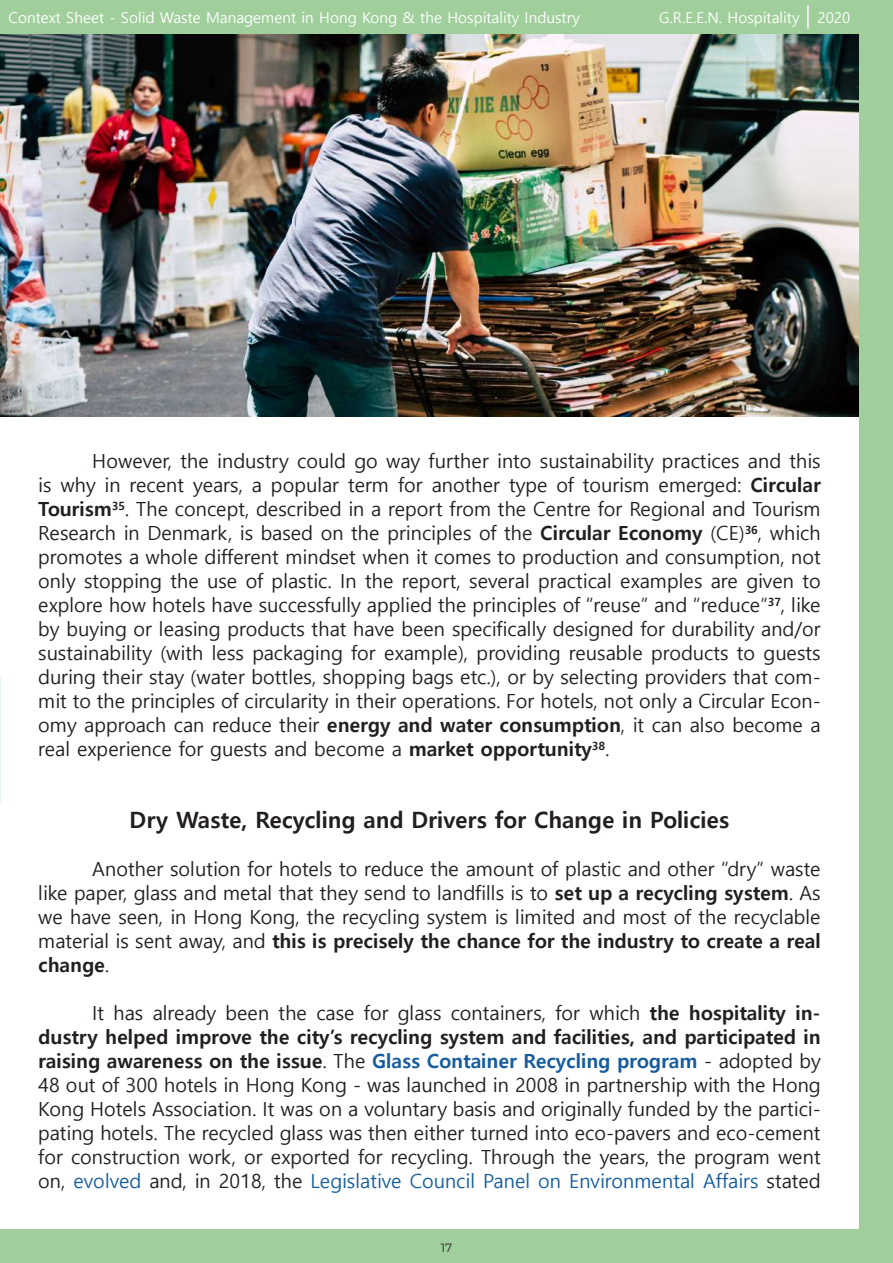
<style>
.page{position:relative;width:893px;height:1263px;background:#a0cf9c}
.page>*{position:absolute;margin:0;border:0;box-sizing:border-box;transform-origin:0 0}
.t1{font:700 22.5px "Malgun Gothic";color:#231f20}
.t2{font:19.5px/24px "Malgun Gothic";color:#231f20;text-align:justify}
.t3{font:15px "Malgun Gothic";color:#fff}
.t4{font:12px "Montserrat";color:#231f20}
.s1{font-weight:700}
.s2{font-weight:700;color:#175d9e}
.s3{color:#175d9e}
</style>
<div class="page">
<hr style="left:807px;top:5px;width:2px;height:24px;background:#fff">
<div style="left:0;top:34px;width:859px;height:1195px;background:#fff"></div>
<img style="left:0;top:34px;width:859px;height:383px">
<p class="t3" style="left:9px;top:9px;width:573px">Context Sheet - Solid Waste Management in Hong Kong &amp; the Hospitality Industry</p>
<p class="t3" style="left:659px;top:9px;width:193px">G.R.E.E.N. Hospitality 2020</p>
<p class="t2" style="left:38px;top:450px;width:784px;text-indent:54px">However, the industry could go way further into sustainability practices and this is why in recent years, a popular term for another type of tourism emerged: <span class="s1">Circular Tourism</span><sup>35</sup>. The concept, described in a report from the Centre for Regional and Tourism Research in Denmark, is based on the principles of the <span class="s1">Circular Economy</span> (CE)<sup>36</sup>, which promotes a whole different mindset when it comes to production and consumption, not only stopping the use of plastic. In the report, several practical examples are given to explore how hotels have successfully applied the principles of “reuse” and “reduce”<sup>37</sup>, like by buying or leasing products that have been specifically designed for durability and/or sustainability (with less packaging for example), providing reusable products to guests during their stay (water bottles, shopping bags etc.), or by selecting providers that com&shy;mit to the principles of circularity in their operations. For hotels, not only a Circular Econ&shy;omy approach can reduce their <span class="s1">energy and water consumption</span>, it can also become a real experience for guests and become a <span class="s1">market opportunity</span><sup>38</sup>.</p>
<p class="t1" style="left:130px;top:807px;width:601px">Dry Waste, Recycling and Drivers for Change in Policies</p>
<p class="t2" style="left:38px;top:858px;width:784px;text-indent:54px">Another solution for hotels to reduce the amount of plastic and other “dry” waste like paper, glass and metal that they send to landfills is to <span class="s1">set up a recycling system</span>. As we have seen, in Hong Kong, the recycling system is limited and most of the recyclable material is sent away, and <span class="s1">this is precisely the chance for the industry to create a real change</span>.</p>
<p class="t2" style="left:38px;top:1002px;width:784px;text-indent:54px">It has already been the case for glass containers, for which <span class="s1">the hospitality in&shy;dustry helped improve the city’s recycling system and facilities, and participated in raising awareness on the issue</span>. The <span class="s2">Glass Container Recycling program</span> - adopted by 48 out of 300 hotels in Hong Kong - was launched in 2008 in partnership with the Hong Kong Hotels Association. It was on a voluntary basis and originally funded by the partici&shy;pating hotels. The recycled glass was then either turned into eco-pavers and eco-cement for construction work, or exported for recycling. Through the years, the program went on, <span class="s3">evolved</span> and, in 2018, the <span class="s3">Legislative Council Panel on Environmental Affairs</span> stated</p>
<p class="t4" style="left:441px;top:1239px;width:13px">17</p>
</div>
